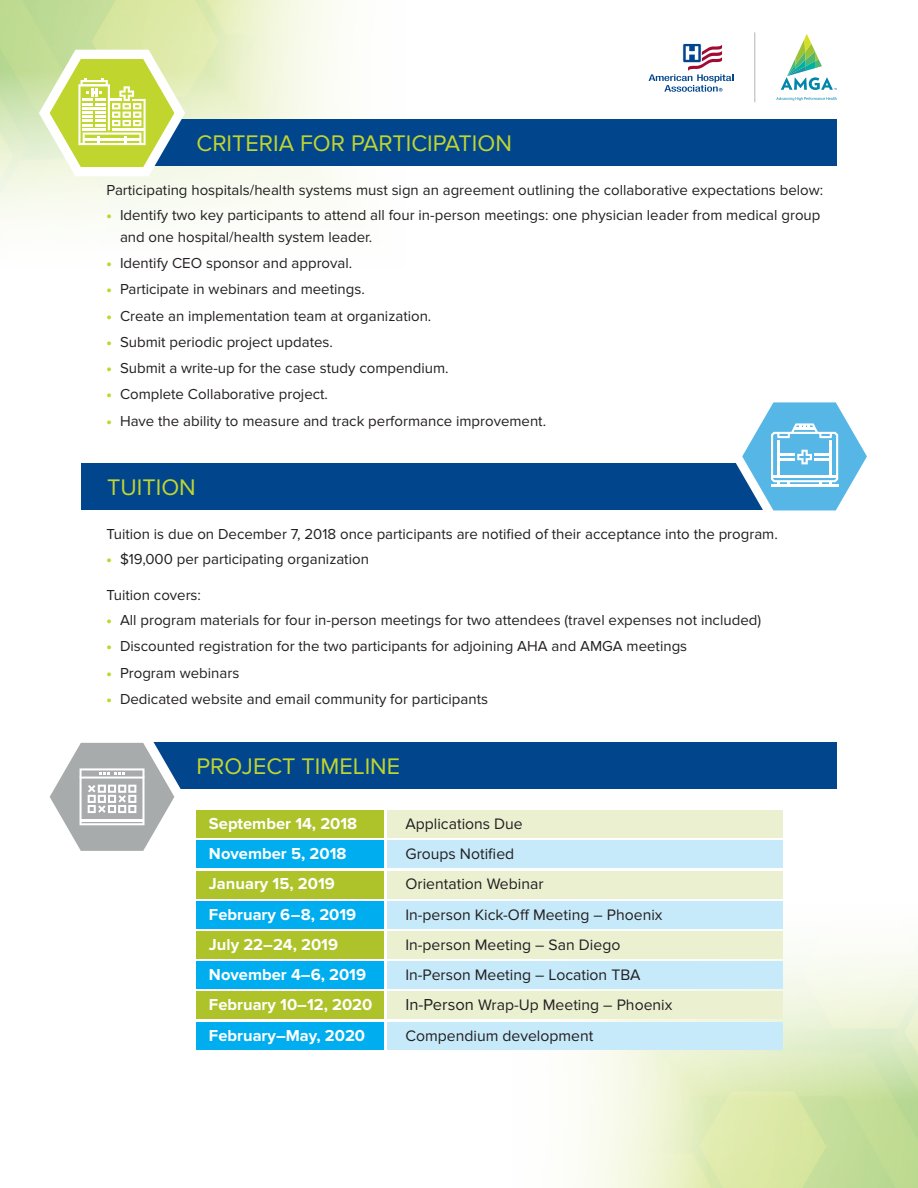
<style>
.page{position:relative;width:918px;height:1188px;background:#fff}
.page>*{position:absolute;margin:0;border:0;box-sizing:border-box;transform-origin:0 0}
.t1{font:23.4px "Proxima Nova";color:#c1d52f}
.t2{font:700 16.5px "Proxima Nova";color:#fff}
.t3{font:15.75px "Proxima Nova";color:#231f20}
.t4{font:15px/21.8px "Proxima Nova";color:#231f20}
.s1{font-weight:900;color:#c1d52f}
.s2{font-size:16.5px}
</style>
<div class="page">
<img style="left:0;top:0;width:425px;height:220px">
<div style="left:81px;top:120px;width:756px;height:46px;background:#01468c"></div>
<div style="left:81px;top:464px;width:756px;height:46px;background:#01468c"></div>
<div style="left:81px;top:743px;width:756px;height:46px;background:#01468c"></div>
<svg style="left:776px;top:34px;width:61px;height:67px"></svg>
<svg style="left:649px;top:43px;width:84px;height:49px"></svg>
<hr style="left:754px;top:32px;width:1px;height:70px;background:#b2b3b7">
<svg style="left:39px;top:50px;width:146px;height:126px"></svg>
<svg style="left:732px;top:402px;width:135px;height:109px"></svg>
<hr style="left:777px;top:440px;width:2px;height:37px;background:#fff">
<hr style="left:830px;top:440px;width:2px;height:37px;background:#fff">
<div style="left:387px;top:871px;width:396px;height:27px;background:#ebf0d1"></div>
<div style="left:387px;top:931px;width:396px;height:28px;background:#ebf0d1"></div>
<div style="left:387px;top:992px;width:396px;height:27px;background:#ebf0d1"></div>
<div style="left:387px;top:841px;width:396px;height:27px;background:#c6eafa"></div>
<div style="left:387px;top:901px;width:396px;height:27px;background:#c6eafa"></div>
<div style="left:387px;top:962px;width:396px;height:27px;background:#c6eafa"></div>
<div style="left:387px;top:1022px;width:396px;height:27px;background:#c6eafa"></div>
<div style="left:197px;top:841px;width:187px;height:27px;background:#00aeef"></div>
<div style="left:197px;top:871px;width:187px;height:27px;background:#aec22a"></div>
<div style="left:197px;top:901px;width:187px;height:27px;background:#00aeef"></div>
<div style="left:197px;top:931px;width:187px;height:28px;background:#aec22a"></div>
<div style="left:197px;top:962px;width:187px;height:27px;background:#00aeef"></div>
<div style="left:197px;top:992px;width:187px;height:27px;background:#aec22a"></div>
<div style="left:197px;top:1022px;width:187px;height:27px;background:#00aeef"></div>
<div style="left:387px;top:810px;width:396px;height:28px;background:#ebf0d1"></div>
<div style="left:197px;top:810px;width:187px;height:28px;background:#aec22a"></div>
<svg style="left:49px;top:742px;width:136px;height:109px"></svg>
<hr style="left:81px;top:819px;width:63px;height:2px;background:#fff">
<p class="t1" style="left:197px;top:130px;width:317px">CRITERIA FOR PARTICIPATION</p>
<p class="t4" style="left:106px;top:180px;width:718px">Participating hospitals/health systems must sign an agreement outlining the collaborative expectations below:</p>
<p class="t4" style="left:120px;top:205px;width:702px;text-indent:-14px"><span class="s1">•</span> Identify two key participants to attend all four in-person meetings: one physician leader from medical group and one hospital/health system leader.</p>
<p class="t4" style="left:106px;top:253px;width:247px"><span class="s1">•</span> Identify CEO sponsor and approval.</p>
<p class="t4" style="left:106px;top:279px;width:260px"><span class="s1">•</span> Participate in webinars and meetings.</p>
<p class="t4" style="left:106px;top:305px;width:326px"><span class="s1">•</span> Create an implementation team at organization.</p>
<p class="t4" style="left:106px;top:331px;width:228px"><span class="s1">•</span> Submit periodic project updates.</p>
<p class="t4" style="left:106px;top:358px;width:344px"><span class="s1">•</span> Submit a write-up for the case study compendium.</p>
<p class="t4" style="left:106px;top:384px;width:223px"><span class="s1">•</span> Complete Collaborative project.</p>
<p class="t4" style="left:106px;top:410px;width:441px"><span class="s1">•</span> Have the ability to measure and track performance improvement.</p>
<p class="t1" style="left:107px;top:474px;width:90px">TUITION</p>
<p class="t4" style="left:106px;top:523px;width:673px">Tuition is due on December 7, 2018 once participants are notified of their acceptance into the program.</p>
<p class="t4" style="left:106px;top:548px;width:264px"><span class="s1">•</span> $19,000 per participating organization</p>
<p class="t4" style="left:106px;top:585px;width:96px">Tuition covers:</p>
<p class="t4" style="left:106px;top:610px;width:656px"><span class="s1">•</span> All program materials for four in-person meetings for two attendees (travel expenses not included)</p>
<p class="t4" style="left:106px;top:636px;width:582px"><span class="s1">•</span> Discounted registration for the two participants for adjoining AHA and AMGA meetings</p>
<p class="t4" style="left:106px;top:662px;width:134px"><span class="s1">•</span> Program webinars</p>
<p class="t4" style="left:106px;top:688px;width:383px"><span class="s1">•</span> Dedicated website and email community for participants</p>
<p class="t1" style="left:197px;top:753px;width:205px">PROJECT TIMELINE</p>
<p class="t2" style="left:209px;top:814px;width:150px">September 14, 2018</p>
<p class="t3" style="left:405px;top:815px;width:119px">Applications Due</p>
<p class="t2" style="left:209px;top:844px;width:139px">November 5, 2018</p>
<p class="t3" style="left:405px;top:845px;width:110px">Groups Notified</p>
<p class="t2" style="left:209px;top:874px;width:127px">January 15, 2019</p>
<p class="t3" style="left:405px;top:875px;width:140px">Orientation Webinar</p>
<p class="t2" style="left:209px;top:905px;width:149px">February 6–8, 2019</p>
<p class="t3" style="left:405px;top:905px;width:259px">In-person Kick-Off Meeting – Phoenix</p>
<p class="t2" style="left:209px;top:935px;width:131px">July 22–24, 2019</p>
<p class="t3" style="left:405px;top:936px;width:216px">In-person Meeting – San Diego</p>
<p class="t2" style="left:209px;top:965px;width:159px">November 4–6, 2019</p>
<p class="t3" style="left:405px;top:966px;width:237px">In-Person Meeting – Location TBA</p>
<p class="t2" style="left:209px;top:995px;width:165px">February 10–12, 2020</p>
<p class="t3" style="left:405px;top:996px;width:268px"><span class="s2">In-Person</span> Wrap-Up Meeting – Phoenix</p>
<p class="t2" style="left:209px;top:1026px;width:158px">February–May, 2020</p>
<p class="t3" style="left:405px;top:1026px;width:189px">Compendium development</p>
</div>
